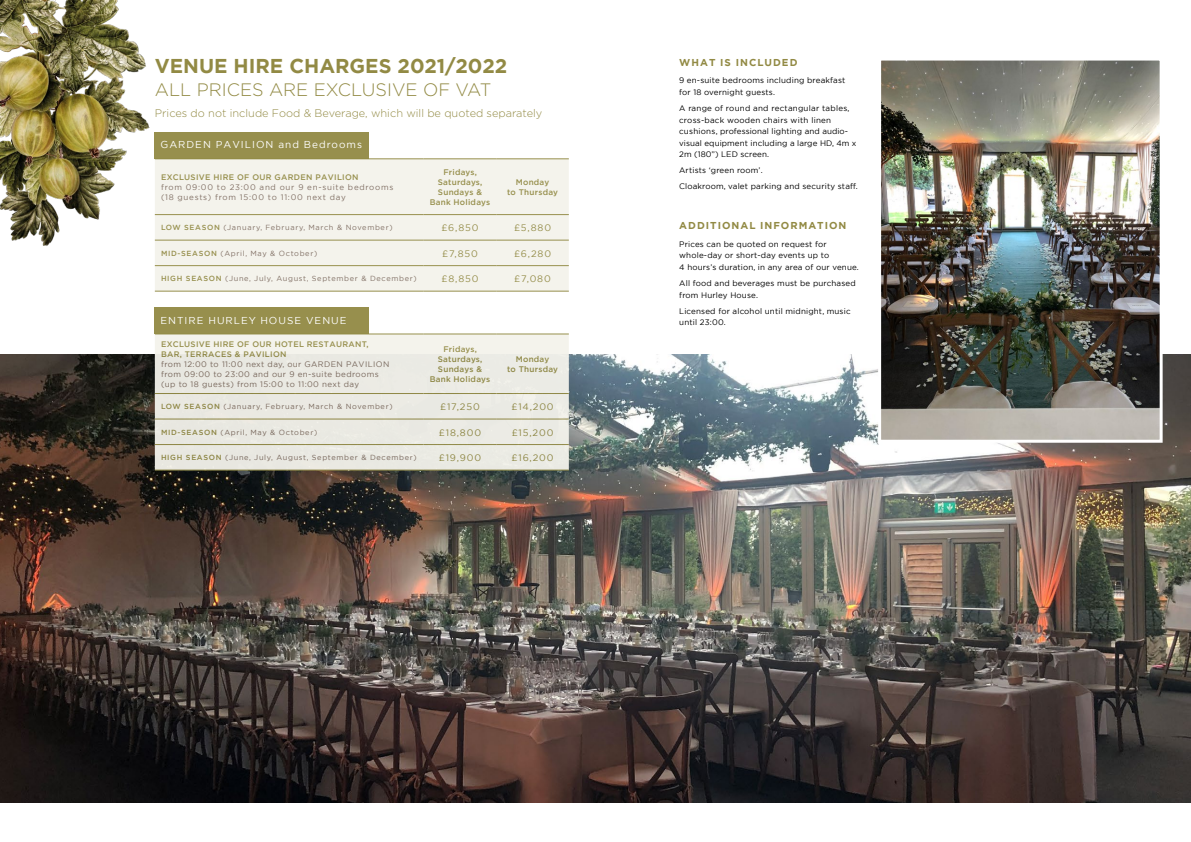
<style>
.page{position:relative;width:1191px;height:842px;background:#fff}
.page>*{position:absolute;margin:0;border:0;box-sizing:border-box;transform-origin:0 0}
.t1{font:700 20px "Gotham";color:#928a44}
.t2{font:300 18px "Gotham";color:#928a44}
.t3{font:300 11px "Gotham";color:#928a44}
.t4{font:10px "Gotham";letter-spacing:.1em;color:#fff}
.t5{font:700 10px "Gotham";letter-spacing:.1em;color:#928a44}
.t6{font:9.4px "Gotham";letter-spacing:.09em;color:#928a44}
.t7{font:500 8.1px/10px "Gotham";letter-spacing:.03em;color:#928a44;text-align:center}
.t8{font:8px/11.5px "Gotham";letter-spacing:.02em;color:#000}
.t9{font:8px/10px "Gotham";letter-spacing:.05em;color:#7c6a5e}
.t10{font:500 8px/10px "Gotham";letter-spacing:.04em;color:#928a44}
.t11{font:8px/10px "Gotham";letter-spacing:.09em;color:#7c6a5e}
.t12{font:7.4px "Gotham";letter-spacing:.09em;color:#7c6a5e}
.s1{font-weight:500;color:#928a44}
</style>
<div class="page">
<img style="left:0;top:354px;width:1191px;height:449px">
<img style="left:0;top:0;width:155px;height:266px">
<img style="left:876px;top:60px;width:288px;height:384px">
<div style="left:155px;top:160px;width:414px;height:131px;background:#f4f3ec"></div>
<hr style="left:424px;top:214px;width:72px;height:1px;background:#928a44">
<hr style="left:496px;top:214px;width:73px;height:1px;background:#928a44">
<hr style="left:424px;top:240px;width:72px;height:1px;background:#928a44">
<hr style="left:496px;top:240px;width:73px;height:1px;background:#928a44">
<hr style="left:424px;top:265px;width:72px;height:1px;background:#928a44">
<hr style="left:496px;top:265px;width:73px;height:1px;background:#928a44">
<hr style="left:424px;top:291px;width:72px;height:1px;background:#928a44">
<hr style="left:496px;top:291px;width:73px;height:1px;background:#928a44">
<hr style="left:155px;top:265px;width:269px;height:1px;background:#928a44">
<hr style="left:155px;top:291px;width:269px;height:1px;background:#928a44">
<hr style="left:155px;top:214px;width:269px;height:1px;background:#928a44">
<hr style="left:155px;top:240px;width:269px;height:1px;background:#928a44">
<hr style="left:155px;top:159px;width:269px;height:1px;background:#928a44">
<hr style="left:424px;top:159px;width:72px;height:1px;background:#928a44">
<hr style="left:496px;top:159px;width:73px;height:1px;background:#928a44">
<svg style="left:155px;top:335px;width:414px;height:135px;background:#eaeae3"></svg>
<hr style="left:424px;top:393px;width:72px;height:1px;background:#928a44">
<hr style="left:496px;top:393px;width:73px;height:1px;background:#928a44">
<hr style="left:424px;top:419px;width:72px;height:1px;background:#928a44">
<hr style="left:496px;top:419px;width:73px;height:1px;background:#928a44">
<hr style="left:424px;top:444px;width:72px;height:1px;background:#928a44">
<hr style="left:496px;top:444px;width:73px;height:1px;background:#928a44">
<hr style="left:424px;top:470px;width:72px;height:1px;background:#928a44">
<hr style="left:496px;top:470px;width:73px;height:1px;background:#928a44">
<hr style="left:155px;top:444px;width:269px;height:1px;background:#928a44">
<hr style="left:155px;top:470px;width:269px;height:1px;background:#928a44">
<hr style="left:155px;top:393px;width:269px;height:1px;background:#928a44">
<hr style="left:155px;top:419px;width:269px;height:1px;background:#928a44">
<hr style="left:155px;top:334px;width:269px;height:1px;background:#928a44">
<hr style="left:424px;top:334px;width:72px;height:1px;background:#928a44">
<hr style="left:496px;top:334px;width:73px;height:1px;background:#928a44">
<div style="left:155px;top:132px;width:214px;height:27px;background:#978f4d"></div>
<div style="left:155px;top:307px;width:214px;height:27px;background:#978f4d"></div>
<h1 class="t1" style="left:155px;top:52px;width:354px">VENUE HIRE CHARGES 2021/2022</h1>
<h2 class="t2" style="left:155px;top:78px;width:338px">ALL PRICES ARE EXCLUSIVE OF VAT</h2>
<h3 class="t3" style="left:155px;top:106px;width:389px">Prices do not include Food &amp; Beverage, which will be quoted separately</h3>
<p class="t4" style="left:160px;top:138px;width:203px">GARDEN PAVILION and Bedrooms</p>
<p class="t10" style="left:161px;top:172px;width:199px">EXCLUSIVE HIRE OF OUR GARDEN PAVILION</p>
<p class="t11" style="left:161px;top:182px;width:234px">from 09:00 to 23:00 and our 9 en-suite bedrooms (18 guests) from 15:00 to 11:00 next day</p>
<p class="t7" style="left:430px;top:167px;width:62px">Fridays,<br>Saturdays,<br>Sundays &amp;<br>Bank Holidays</p>
<p class="t7" style="left:507px;top:177px;width:52px">Monday<br>to Thursday</p>
<p class="t12" style="left:161px;top:223px;width:233px"><span class="s1">LOW SEASON</span> (January, February, March &amp; November)</p>
<p class="t6" style="left:441px;top:222px;width:39px">£6,850</p>
<p class="t6" style="left:514px;top:222px;width:38px">£5,880</p>
<p class="t12" style="left:161px;top:248px;width:158px"><span class="s1">MID-SEASON</span> (April, May &amp; October)</p>
<p class="t6" style="left:442px;top:247px;width:37px">£7,850</p>
<p class="t6" style="left:514px;top:247px;width:39px">£6,280</p>
<p class="t12" style="left:161px;top:274px;width:257px"><span class="s1">HIGH SEASON</span> (June, July, August, September &amp; December)</p>
<p class="t6" style="left:441px;top:273px;width:38px">£8,850</p>
<p class="t6" style="left:514px;top:273px;width:38px">£7,080</p>
<p class="t4" style="left:160px;top:314px;width:187px">ENTIRE HURLEY HOUSE VENUE</p>
<p class="t10" style="left:161px;top:339px;width:209px">EXCLUSIVE HIRE OF OUR HOTEL RESTAURANT,<br>BAR, TERRACES &amp; PAVILION</p>
<p class="t9" style="left:161px;top:359px;width:230px">from 12:00 to 11:00 next day, our GARDEN PAVILION from 09:00 to 23:00 and our 9 en-suite bedrooms (up to 18 guests) from 15:00 to 11:00 next day</p>
<p class="t7" style="left:430px;top:344px;width:62px">Fridays,<br>Saturdays,<br>Sundays &amp;<br>Bank Holidays</p>
<p class="t7" style="left:507px;top:354px;width:52px">Monday<br>to Thursday</p>
<p class="t12" style="left:161px;top:402px;width:233px"><span class="s1">LOW SEASON</span> (January, February, March &amp; November)</p>
<p class="t6" style="left:440px;top:401px;width:41px">£17,250</p>
<p class="t6" style="left:511px;top:401px;width:44px">£14,200</p>
<p class="t12" style="left:161px;top:427px;width:158px"><span class="s1">MID-SEASON</span> (April, May &amp; October)</p>
<p class="t6" style="left:439px;top:426px;width:44px">£18,800</p>
<p class="t6" style="left:512px;top:426px;width:43px">£15,200</p>
<p class="t12" style="left:161px;top:453px;width:257px"><span class="s1">HIGH SEASON</span> (June, July, August, September &amp; December)</p>
<p class="t6" style="left:439px;top:452px;width:44px">£19,900</p>
<p class="t6" style="left:511px;top:452px;width:44px">£16,200</p>
<p class="t5" style="left:679px;top:55px;width:120px">WHAT IS INCLUDED</p>
<p class="t8" style="left:679px;top:75px;width:168px">9 en-suite bedrooms including breakfast for 18 overnight guests.</p>
<p class="t8" style="left:679px;top:102px;width:179px">A range of round and rectangular tables, cross-back wooden chairs with linen cushions, professional lighting and audio&shy;visual equipment including a large HD, 4m x 2m (180”) LED screen.</p>
<p class="t8" style="left:679px;top:162px;width:180px;line-height:16.1px">Artists ‘green room’.<br>Cloakroom, valet parking and security staff.</p>
<p class="t5" style="left:679px;top:219px;width:169px">ADDITIONAL INFORMATION</p>
<p class="t8" style="left:679px;top:238px;width:181px">Prices can be quoted on request for whole-day or short-day events up to<br>4 hours’s duration, in any area of our venue.</p>
<p class="t8" style="left:679px;top:277px;width:178px">All food and beverages must be purchased from Hurley House.</p>
<p class="t8" style="left:679px;top:305px;width:173px">Licensed for alcohol until midnight, music until 23:00.</p>
</div>
